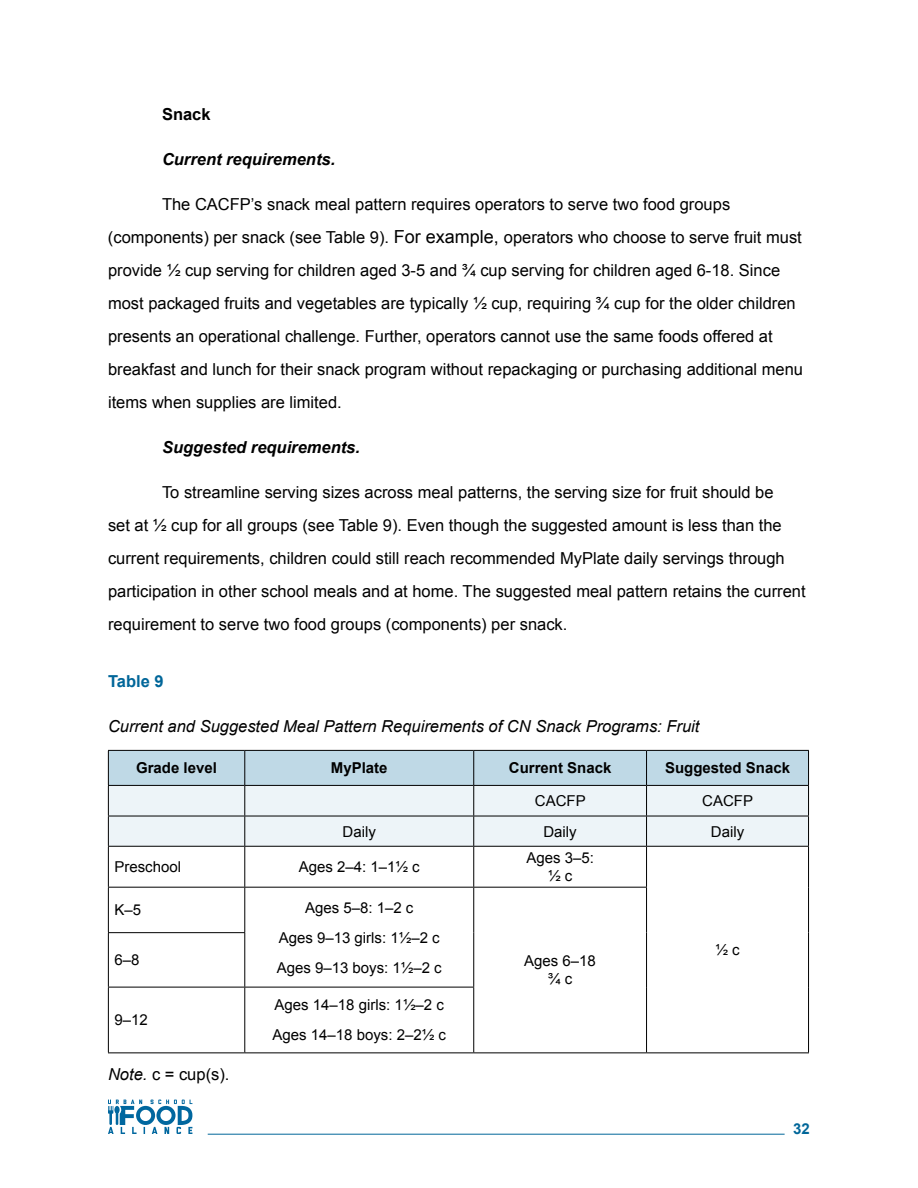
<style>
.page{position:relative;width:918px;height:1188px;background:#fff}
.page>*{position:absolute;margin:0;border:0;box-sizing:border-box;transform-origin:0 0}
.t1{font:16.5px/33px "Arial";color:#000}
.t2{font:italic 16.5px "Arial";color:#000}
.t3{font:italic 700 16.5px "Arial";color:#000}
.t4{font:700 16.5px "Arial";color:#069}
.t5{font:700 16.5px "Arial";color:#000}
.t6{font:15px/30px "Arial";color:#000;text-align:center}
.t7{font:700 15px "Arial";color:#000}
.t8{font:700 15px "Arial";color:#069}
.s1{font-size:18px}
.s2{font-style:italic}
</style>
<div class="page">
<hr style="left:208px;top:1134px;width:577px;height:1px;background:#069">
<svg style="left:108px;top:1100px;width:84px;height:34px"></svg>
<svg style="left:109px;top:751px;width:699px;height:95px;background:#dae8ef"></svg>
<hr style="left:108px;top:750px;width:137px;height:1px;background:#000">
<hr style="left:108px;top:751px;width:1px;height:34px;background:#000">
<hr style="left:245px;top:750px;width:229px;height:1px;background:#000">
<hr style="left:244px;top:751px;width:1px;height:34px;background:#000">
<hr style="left:474px;top:750px;width:173px;height:1px;background:#000">
<hr style="left:473px;top:751px;width:1px;height:34px;background:#000">
<hr style="left:647px;top:750px;width:162px;height:1px;background:#000">
<hr style="left:646px;top:751px;width:1px;height:34px;background:#000">
<hr style="left:808px;top:751px;width:1px;height:34px;background:#000">
<hr style="left:108px;top:785px;width:137px;height:1px;background:#000">
<hr style="left:108px;top:786px;width:1px;height:30px;background:#000">
<hr style="left:245px;top:785px;width:229px;height:1px;background:#000">
<hr style="left:244px;top:786px;width:1px;height:30px;background:#000">
<hr style="left:474px;top:785px;width:173px;height:1px;background:#000">
<hr style="left:473px;top:786px;width:1px;height:30px;background:#000">
<hr style="left:647px;top:785px;width:162px;height:1px;background:#000">
<hr style="left:646px;top:786px;width:1px;height:30px;background:#000">
<hr style="left:808px;top:786px;width:1px;height:30px;background:#000">
<hr style="left:108px;top:816px;width:137px;height:1px;background:#000">
<hr style="left:108px;top:816px;width:1px;height:30px;background:#000">
<hr style="left:245px;top:816px;width:229px;height:1px;background:#000">
<hr style="left:244px;top:816px;width:1px;height:30px;background:#000">
<hr style="left:474px;top:816px;width:173px;height:1px;background:#000">
<hr style="left:473px;top:816px;width:1px;height:30px;background:#000">
<hr style="left:647px;top:816px;width:162px;height:1px;background:#000">
<hr style="left:646px;top:816px;width:1px;height:30px;background:#000">
<hr style="left:808px;top:816px;width:1px;height:30px;background:#000">
<hr style="left:108px;top:846px;width:137px;height:1px;background:#000">
<hr style="left:108px;top:847px;width:1px;height:40px;background:#000">
<hr style="left:245px;top:846px;width:229px;height:1px;background:#000">
<hr style="left:244px;top:847px;width:1px;height:40px;background:#000">
<hr style="left:474px;top:846px;width:173px;height:1px;background:#000">
<hr style="left:473px;top:847px;width:1px;height:40px;background:#000">
<hr style="left:647px;top:846px;width:162px;height:1px;background:#000">
<hr style="left:646px;top:847px;width:1px;height:40px;background:#000">
<hr style="left:808px;top:847px;width:1px;height:40px;background:#000">
<hr style="left:108px;top:887px;width:137px;height:1px;background:#000">
<hr style="left:108px;top:888px;width:1px;height:44px;background:#000">
<hr style="left:245px;top:887px;width:229px;height:1px;background:#000">
<hr style="left:244px;top:888px;width:1px;height:44px;background:#000">
<hr style="left:474px;top:887px;width:173px;height:1px;background:#000">
<hr style="left:473px;top:888px;width:1px;height:45px;background:#000">
<hr style="left:646px;top:888px;width:1px;height:45px;background:#000">
<hr style="left:808px;top:887px;width:1px;height:46px;background:#000">
<hr style="left:108px;top:932px;width:137px;height:1px;background:#000">
<hr style="left:108px;top:933px;width:1px;height:54px;background:#000">
<hr style="left:244px;top:933px;width:1px;height:54px;background:#000">
<hr style="left:473px;top:933px;width:1px;height:54px;background:#000">
<hr style="left:646px;top:933px;width:1px;height:54px;background:#000">
<hr style="left:808px;top:933px;width:1px;height:54px;background:#000">
<hr style="left:108px;top:987px;width:137px;height:1px;background:#000">
<hr style="left:108px;top:987px;width:1px;height:65px;background:#000">
<hr style="left:245px;top:987px;width:229px;height:1px;background:#000">
<hr style="left:244px;top:987px;width:1px;height:65px;background:#000">
<hr style="left:473px;top:987px;width:1px;height:65px;background:#000">
<hr style="left:646px;top:987px;width:1px;height:65px;background:#000">
<hr style="left:808px;top:987px;width:1px;height:65px;background:#000">
<hr style="left:108px;top:1052px;width:137px;height:1px;background:#000">
<hr style="left:245px;top:1052px;width:229px;height:1px;background:#000">
<hr style="left:474px;top:1052px;width:173px;height:1px;background:#000">
<hr style="left:647px;top:1052px;width:162px;height:1px;background:#000">
<p class="t5" style="left:162px;top:103px;width:50px">Snack</p>
<p class="t3" style="left:162px;top:149px;width:175px">Current requirements.</p>
<p class="t1" style="left:108px;top:188px;width:697px;text-indent:54px">The CACFP’s snack meal pattern requires operators to serve two food groups (components) per snack (see Table 9). <span class="s1">For example,</span> operators who choose to serve fruit must provide ½ cup serving for children aged 3-5 and ¾ cup serving for children aged 6-18. Since most packaged fruits and vegetables are typically ½ cup, requiring ¾ cup for the older children presents an operational challenge. Further, operators cannot use the same foods offered at breakfast and lunch for their snack program without repackaging or purchasing additional menu items when supplies are limited.</p>
<p class="t3" style="left:162px;top:437px;width:200px">Suggested requirements.</p>
<p class="t1" style="left:108px;top:476px;width:699px;text-indent:54px">To streamline serving sizes across meal patterns, the serving size for fruit should be<br>set at ½ cup for all groups (see Table 9). Even though the suggested amount is less than the current requirements, children could still reach recommended MyPlate daily servings through participation in other school meals and at home. The suggested meal pattern retains the current requirement to serve two food groups (components) per snack.</p>
<p class="t4" style="left:108px;top:670px;width:57px">Table 9</p>
<p class="t2" style="left:108px;top:716px;width:593px">Current and Suggested Meal Pattern Requirements of CN Snack Programs: Fruit</p>
<p class="t7" style="left:136px;top:758px;width:82px">Grade level</p>
<p class="t7" style="left:331px;top:758px;width:58px">MyPlate</p>
<p class="t7" style="left:509px;top:758px;width:104px">Current Snack</p>
<p class="t7" style="left:665px;top:758px;width:127px">Suggested Snack</p>
<p class="t6" style="left:535px;top:786px;width:52px">CACFP</p>
<p class="t6" style="left:702px;top:786px;width:52px">CACFP</p>
<p class="t6" style="left:343px;top:816px;width:35px">Daily</p>
<p class="t6" style="left:543px;top:816px;width:35px">Daily</p>
<p class="t6" style="left:711px;top:816px;width:35px">Daily</p>
<p class="t6" style="left:114px;top:852px;width:68px">Preschool</p>
<p class="t6" style="left:299px;top:852px;width:122px">Ages 2–4: 1–1½ c</p>
<p class="t6" style="left:526px;top:849px;width:69px;line-height:18px">Ages 3–5: ½ c</p>
<p class="t6" style="left:114px;top:895px;width:28px">K–5</p>
<p class="t6" style="left:277px;top:892px;width:167px">Ages 5–8: 1–2 c<br>Ages 9–13 girls: 1½–2 c<br>Ages 9–13 boys: 1½–2 c</p>
<p class="t6" style="left:114px;top:945px;width:27px">6–8</p>
<p class="t6" style="left:114px;top:1005px;width:35px">9–12</p>
<p class="t1" style="left:108px;top:1058px;width:123px"><span class="s2">Note.</span> c = cup(s).</p>
<p class="t6" style="left:273px;top:990px;width:175px;text-align:left">Ages 14–18 girls: 1½–2 c<br>Ages 14–18 boys: 2–2½ c</p>
<p class="t6" style="left:524px;top:952px;width:73px;line-height:18px">Ages 6–18 ¾ c</p>
<p class="t6" style="left:715px;top:935px;width:26px">½ c</p>
<p class="t8" style="left:793px;top:1119px;width:18px">32</p>
</div>
